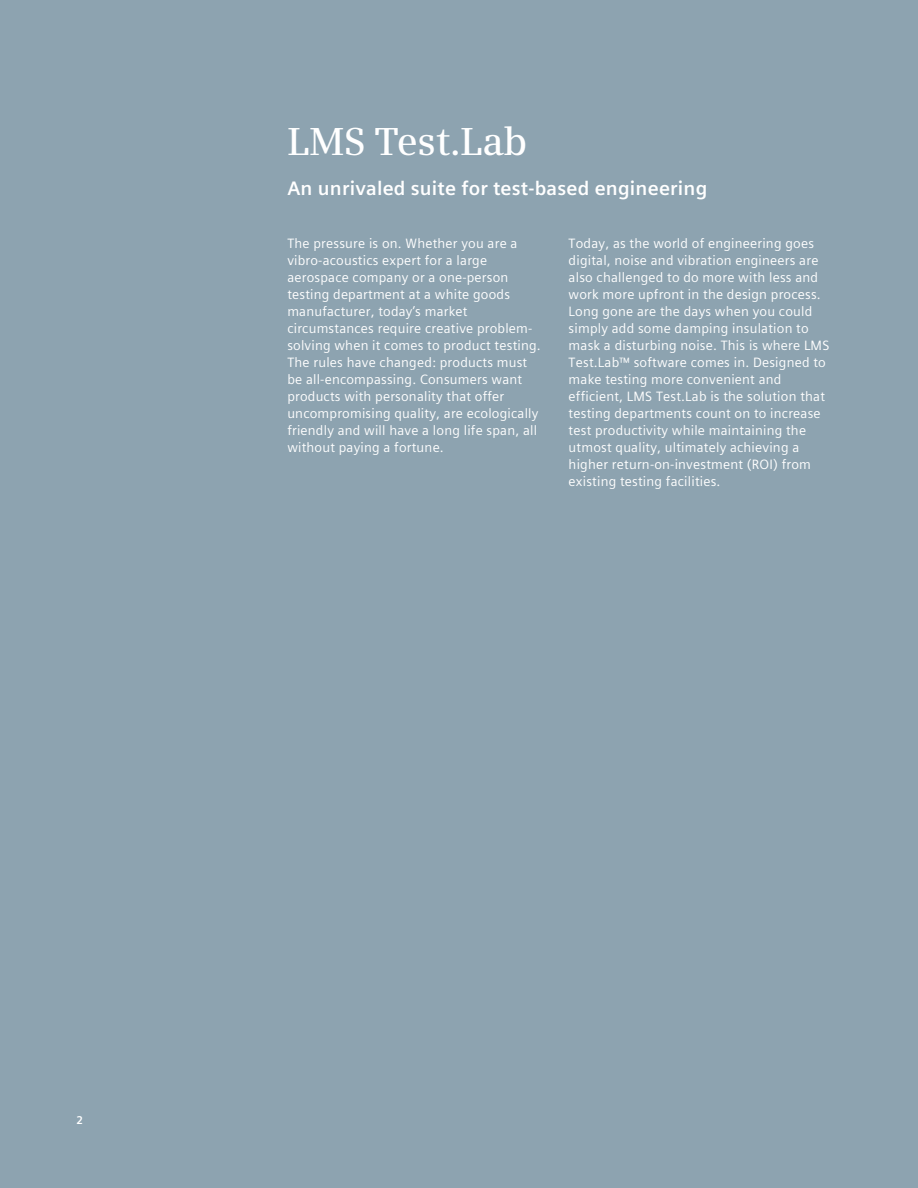
<style>
.page{position:relative;width:918px;height:1188px;background:#8da3b0}
.page>*{position:absolute;margin:0;border:0;box-sizing:border-box;transform-origin:0 0}
.t1{font:600 39px "Siemens Serif";letter-spacing:-.01em;color:#fff}
.t2{font:700 19.5px "Siemens Sans Global";letter-spacing:.01em;color:#fff}
.t3{font:13.5px/17px "Siemens Sans Global";letter-spacing:.015em;color:#fff}
.t4{font:700 11.25px "Siemens Sans Global";color:#fff}
</style>
<div class="page">
<h1 class="t1" style="left:287px;top:118px;width:242px">LMS Test.Lab</h1>
<h2 class="t2" style="left:287px;top:173px;width:422px">An unrivaled suite for test-based engineering</h2>
<p class="t3" style="left:287px;top:235px;width:255px">The pressure is on. Whether you are a vibro-acoustics expert for a large aerospace company or a one-person testing department at a white goods manufacturer, today’s market circumstances require creative problem&shy;solving when it comes to product testing.<br>The rules have changed: products must be all-encompassing. Consumers want products with personality that offer uncompromising quality, are ecologically friendly and will have a long life span, all without paying a fortune.</p>
<p class="t3" style="left:569px;top:235px;width:262px">Today, as the world of engineering goes digital, noise and vibration engineers are also challenged to do more with less and work more upfront in the design process.<br>Long gone are the days when you could simply add some damping insulation to mask a disturbing noise. This is where LMS Test.Lab™ software comes in. Designed to make testing more convenient and efficient, LMS Test.Lab is the solution that testing departments count on to increase test productivity while maintaining the utmost quality, ultimately achieving a higher return-on-investment (ROI) from existing testing facilities.</p>
<p class="t4" style="left:77px;top:1111px;width:8px">2</p>
</div>
